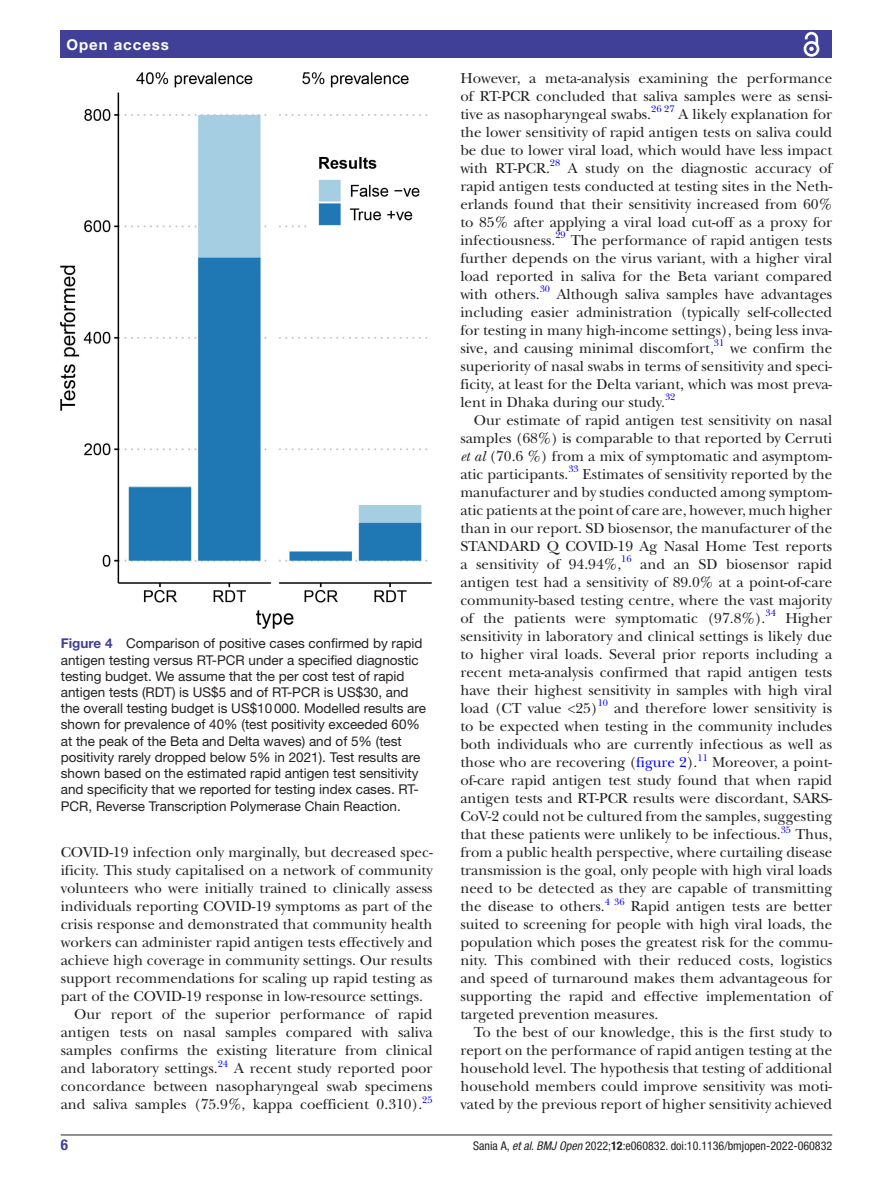
<style>
.page{position:relative;width:893px;height:1191px;background:#fff}
.page>*{position:absolute;margin:0;border:0;box-sizing:border-box;transform-origin:0 0}
.t1{font:15px/18px "New Baskerville";color:#231f20;text-align:justify}
.t2{font:700 15px "Helvetica Neue LT Std";letter-spacing:.065em;color:#fff}
.t3{font:700 condensed 15px "Helvetica Neue LT Std";color:#414099}
.t4{font:13.5px/16.2px "Helvetica Neue LT Std";color:#231f20}
.t5{font:condensed 12px "Helvetica Neue LT Std";color:#231f20}
.t6{font:9.9px "New Baskerville";color:#00f}
.s1{font-weight:700;color:#414099}
.s2{font-style:italic}
.s3{color:#00f}
.s4{font-weight:700}
</style>
<div class="page">
<hr style="left:61px;top:1134px;width:771px;height:1px;background:#231f20">
<div style="left:61px;top:31px;width:771px;height:27px;background:#414099"></div>
<svg style="left:803px;top:31px;width:17px;height:26px"></svg>
<img style="left:61px;top:73px;width:371px;height:556px">
<p class="t2" style="left:66px;top:35px;width:104px">Open access</p>
<p class="t4" style="left:61px;top:635px;width:367px"><span class="s1">Figure 4</span> Comparison of positive cases confirmed by rapid antigen testing versus RT-PCR under a specified diagnostic testing budget. We assume that the per cost test of rapid antigen tests (RDT) is US$5 and of RT-PCR is US$30, and the overall testing budget is US$10000. Modelled results are shown for prevalence of 40% (test positivity exceeded 60% at the peak of the Beta and Delta waves) and of 5% (test positivity rarely dropped below 5% in 2021). Test results are shown based on the estimated rapid antigen test sensitivity and specificity that we reported for testing index cases. RT-PCR, Reverse Transcription Polymerase Chain Reaction.</p>
<p class="t1" style="left:61px;top:843px;width:373px">COVID-19 infection only marginally, but decreased spec-</p>
<p class="t1" style="left:61px;top:861px;width:373px">ificity. This study capitalised on a network of community</p>
<p class="t1" style="left:61px;top:879px;width:373px">volunteers who were initially trained to clinically assess</p>
<p class="t1" style="left:61px;top:897px;width:373px">individuals reporting COVID-19 symptoms as part of the</p>
<p class="t1" style="left:61px;top:915px;width:373px">crisis response and demonstrated that community health</p>
<p class="t1" style="left:61px;top:933px;width:373px">workers can administer rapid antigen tests effectively and</p>
<p class="t1" style="left:61px;top:951px;width:373px">achieve high coverage in community settings. Our results</p>
<p class="t1" style="left:61px;top:969px;width:373px">support recommendations for scaling up rapid testing as</p>
<p class="t1" style="left:61px;top:987px;width:364px">part of the COVID-19 response in low-resource settings.</p>
<p class="t1" style="left:74px;top:1005px;width:360px">Our report of the superior performance of rapid</p>
<p class="t1" style="left:61px;top:1023px;width:373px">antigen tests on nasal samples compared with saliva</p>
<p class="t1" style="left:61px;top:1041px;width:373px">samples confirms the existing literature from clinical</p>
<p class="t1" style="left:61px;top:1059px;width:373px">and laboratory settings.<sup>24</sup> A recent study reported poor</p>
<p class="t1" style="left:61px;top:1077px;width:373px">concordance between nasopharyngeal swab specimens</p>
<p class="t1" style="left:61px;top:1095px;width:363px">and saliva samples (75.9%, kappa coefficient 0.310).</p>
<p class="t6" style="left:422px;top:1093px;width:12px">25</p>
<p class="t1" style="left:460px;top:69px;width:373px">However, a meta-analysis examining the performance of RT-PCR concluded that saliva samples were as sensi&shy;tive as nasopharyngeal swabs.</p>
<p class="t6" style="left:651px;top:103px;width:25px">26 27</p>
<p class="t1" style="left:460px;top:105px;width:373px;text-indent:218px">A likely explanation for the lower sensitivity of rapid antigen tests on saliva could be due to lower viral load, which would have less impact with RT-PCR.</p>
<p class="t6" style="left:550px;top:157px;width:12px">28</p>
<p class="t1" style="left:460px;top:159px;width:373px;text-indent:108px">A study on the diagnostic accuracy of rapid antigen tests conducted at testing sites in the Neth&shy;erlands found that their sensitivity increased from 60% to 85% after applying a viral load cut-off as a proxy for infectiousness.</p>
<p class="t6" style="left:555px;top:229px;width:12px">29</p>
<p class="t1" style="left:460px;top:231px;width:373px;text-indent:110px">The performance of rapid antigen tests further depends on the virus variant, with a higher viral load reported in saliva for the Beta variant compared with others.</p>
<p class="t6" style="left:540px;top:283px;width:12px">30</p>
<p class="t1" style="left:460px;top:285px;width:373px;text-indent:96px">Although saliva samples have advantages including easier administration (typically self-collected for testing in many high-income settings), being less inva&shy;sive, and causing minimal discomfort,</p>
<p class="t6" style="left:714px;top:337px;width:12px">31</p>
<p class="t1" style="left:460px;top:339px;width:373px;text-indent:270px">we confirm the superiority of nasal swabs in terms of sensitivity and speci&shy;ficity, at least for the Delta variant, which was most preva&shy;lent in Dhaka during our study.</p>
<p class="t6" style="left:665px;top:391px;width:12px">32</p>
<p class="t1" style="left:460px;top:411px;width:373px;text-indent:14px">Our estimate of rapid antigen test sensitivity on nasal samples (68%) is comparable to that reported by Cerruti <span class="s2">et al</span> (70.6 %) from a mix of symptomatic and asymptom&shy;atic participants.</p>
<p class="t6" style="left:568px;top:463px;width:12px">33</p>
<p class="t1" style="left:460px;top:465px;width:373px;text-indent:122px">Estimates of sensitivity reported by the manufacturer and by studies conducted among symptom&shy;atic patients at the point of care are, however, much higher than in our report. SD biosensor, the manufacturer of the STANDARD Q COVID-19 Ag Nasal Home Test reports a sensitivity of 94.94%,</p>
<p class="t6" style="left:621px;top:553px;width:12px">16</p>
<p class="t1" style="left:460px;top:555px;width:373px;text-indent:180px">and an SD biosensor rapid antigen test had a sensitivity of 89.0% at a point-of-care community-based testing centre, where the vast majority of the patients were symptomatic (97.8%).</p>
<p class="t6" style="left:765px;top:607px;width:12px">34</p>
<p class="t1" style="left:460px;top:609px;width:373px;text-indent:325px">Higher sensitivity in laboratory and clinical settings is likely due to higher viral loads. Several prior reports including a recent meta-analysis confirmed that rapid antigen tests have their highest sensitivity in samples with high viral load (CT value &lt;25)</p>
<p class="t6" style="left:598px;top:697px;width:12px">10</p>
<p class="t1" style="left:460px;top:699px;width:373px;text-indent:154px">and therefore lower sensitivity is to be expected when testing in the community includes both individuals who are currently infectious as well as those who are recovering (<span class="s3">figure 2</span>).</p>
<p class="t6" style="left:697px;top:751px;width:12px">11</p>
<p class="t1" style="left:460px;top:753px;width:373px;text-indent:252px">Moreover, a point&shy;of-care rapid antigen test study found that when rapid antigen tests and RT-PCR results were discordant, SARS-CoV-2 could not be cultured from the samples, suggesting that these patients were unlikely to be infectious.</p>
<p class="t6" style="left:781px;top:823px;width:12px">35</p>
<p class="t1" style="left:460px;top:825px;width:373px;text-indent:335px">Thus, from a public health perspective, where curtailing disease transmission is the goal, only people with high viral loads need to be detected as they are capable of transmitting the disease to others.</p>
<p class="t6" style="left:605px;top:895px;width:21px">4 36</p>
<p class="t1" style="left:460px;top:897px;width:373px;text-indent:171px">Rapid antigen tests are better suited to screening for people with high viral loads, the population which poses the greatest risk for the commu&shy;nity. This combined with their reduced costs, logistics and speed of turnaround makes them advantageous for supporting the rapid and effective implementation of targeted prevention measures.</p>
<p class="t1" style="left:460px;top:1023px;width:373px;text-indent:13px">To the best of our knowledge, this is the first study to report on the performance of rapid antigen testing at the household level. The hypothesis that testing of additional household members could improve sensitivity was moti&shy;vated by the previous report of higher sensitivity achieved</p>
<p class="t3" style="left:61px;top:1135px;width:9px">6</p>
<p class="t5" style="left:473px;top:1138px;width:360px">Sania A, <span class="s2">et al</span>. <span class="s2">BMJ Open</span> 2022;<span class="s4">12</span>:e060832. doi:10.1136/bmjopen-2022-060832</p>
</div>
